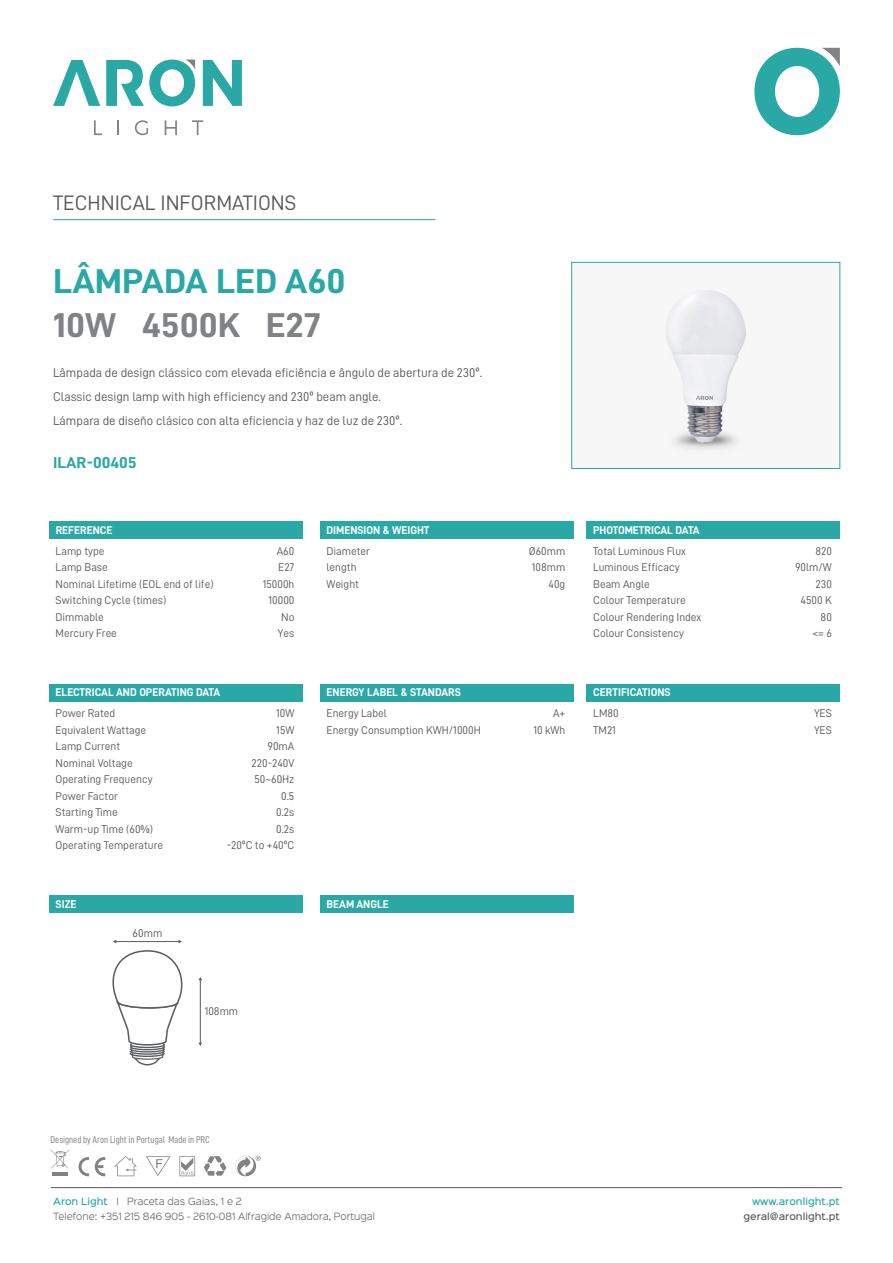
<style>
.page{position:relative;width:893px;height:1263px;background:#fff}
.page>*{position:absolute;margin:0;border:0;box-sizing:border-box;transform-origin:0 0}
.t1{font:34.5px "D DIN Bold";color:#2aa8a5;scale:1.08 1}
.t2{font:34.5px "D DIN Bold";color:#808285;scale:1.08 1}
.t3{font:21px "D DIN";color:#58595b}
.t4{font:15.75px "D DIN Bold";color:#2aa8a5;scale:1.08 1}
.t5{font:12.75px/24px "D DIN";color:#58595b}
.t6{font:11.25px/16.5px "D DIN";color:#58595b}
.t7{font:11.25px "D DIN Bold";color:#fff}
.t8{font:9.9px "D DIN Condensed";color:#808285}
.t9{font:300 9px/15px "Sinkin Sans 300";color:#58595b}
.t10{font:500 9px "Sinkin Sans 500";color:#58595b}
.t11{font:500 9px "Sinkin Sans 500";color:#2aa8a5}
.s1{font-family:"Sinkin Sans 500";font-weight:500;color:#2aa8a5}
</style>
<div class="page">
<svg style="left:203px;top:60px;width:39px;height:46px"></svg>
<svg style="left:53px;top:60px;width:47px;height:46px"></svg>
<svg style="left:106px;top:60px;width:89px;height:46px"></svg>
<svg style="left:94px;top:120px;width:8px;height:15px"></svg>
<svg style="left:117px;top:120px;width:2px;height:15px"></svg>
<svg style="left:135px;top:120px;width:13px;height:15px"></svg>
<svg style="left:165px;top:120px;width:12px;height:15px"></svg>
<svg style="left:192px;top:120px;width:11px;height:15px"></svg>
<svg style="left:754px;top:48px;width:86px;height:87px"></svg>
<hr style="left:51px;top:1187px;width:791px;height:1px;background:#58595b">
<div style="left:49px;top:522px;width:253px;height:17px;background:#2aa8a5"></div>
<hr style="left:53px;top:219px;width:382px;height:1px;background:#2aa8a5">
<img style="left:665px;top:289px;width:81px;height:166px">
<div style="left:571px;top:262px;width:269px;height:207px;border:1px solid #2aa8a5"></div>
<div style="left:320px;top:522px;width:253px;height:17px;background:#2aa8a5"></div>
<div style="left:586px;top:522px;width:254px;height:17px;background:#2aa8a5"></div>
<div style="left:49px;top:896px;width:253px;height:17px;background:#2aa8a5"></div>
<div style="left:320px;top:896px;width:253px;height:17px;background:#2aa8a5"></div>
<div style="left:49px;top:684px;width:253px;height:17px;background:#2aa8a5"></div>
<div style="left:320px;top:684px;width:253px;height:17px;background:#2aa8a5"></div>
<div style="left:586px;top:684px;width:254px;height:17px;background:#2aa8a5"></div>
<svg style="left:179px;top:1156px;width:16px;height:20px"></svg>
<svg style="left:146px;top:1156px;width:25px;height:20px"></svg>
<svg style="left:204px;top:1156px;width:22px;height:20px"></svg>
<svg style="left:114px;top:1156px;width:23px;height:20px"></svg>
<svg style="left:78px;top:1157px;width:11px;height:19px"></svg>
<svg style="left:95px;top:1157px;width:10px;height:19px"></svg>
<hr style="left:52px;top:1172px;width:16px;height:4px;background:#808285">
<svg style="left:51px;top:1149px;width:19px;height:19px"></svg>
<svg style="left:235px;top:1156px;width:26px;height:20px"></svg>
<svg style="left:112px;top:950px;width:71px;height:116px"></svg>
<hr style="left:115px;top:941px;width:65px;height:1px;background:#5b5c5e">
<hr style="left:200px;top:978px;width:1px;height:66px;background:#5b5c5e">
<h2 class="t3" style="left:53px;top:191px;width:245px">TECHNICAL INFORMATIONS</h2>
<h1 class="t1" style="left:53px;top:262px;width:272px">LÂMPADA LED A60</h1>
<h1 class="t2" style="left:53px;top:306px;width:250px">10W 4500K E27</h1>
<p class="t5" style="left:53px;top:360px;width:431px">Lâmpada de design clássico com elevada eficiência e ângulo de abertura de 230º.<br>Classic design lamp with high efficiency and 230º beam angle.<br>Lámpara de diseño clásico con alta eficiencia y haz de luz de 230º.</p>
<h3 class="t4" style="left:53px;top:454px;width:79px">ILAR-00405</h3>
<p class="t7" style="left:56px;top:524px;width:58px">REFERENCE</p>
<p class="t7" style="left:327px;top:524px;width:104px">DIMENSION &amp; WEIGHT</p>
<p class="t7" style="left:593px;top:524px;width:108px">PHOTOMETRICAL DATA</p>
<p class="t6" style="left:56px;top:542px;width:159px">Lamp type<br>Lamp Base<br>Nominal Lifetime (EOL end of life)<br>Switching Cycle (times)<br>Dimmable<br>Mercury Free</p>
<p class="t6" style="left:263px;top:542px;width:33px;text-align:right">A60<br>E27<br>15000h<br>10000<br>No<br>Yes</p>
<p class="t6" style="left:327px;top:542px;width:45px">Diameter length<br>Weight</p>
<p class="t6" style="left:529px;top:542px;width:38px;text-align:right">Ø60mm<br>108mm<br>40g</p>
<p class="t6" style="left:593px;top:542px;width:110px">Total Luminous Flux<br>Luminous Efficacy<br>Beam Angle<br>Colour Temperature<br>Colour Rendering Index<br>Colour Consistency</p>
<p class="t6" style="left:795px;top:542px;width:38px;text-align:right">820<br>90lm/W<br>230<br>4500 K<br>80<br>&lt;= 6</p>
<p class="t7" style="left:56px;top:686px;width:166px">ELECTRICAL AND OPERATING DATA</p>
<p class="t7" style="left:327px;top:686px;width:136px">ENERGY LABEL &amp; STANDARS</p>
<p class="t7" style="left:593px;top:686px;width:79px">CERTIFICATIONS</p>
<p class="t6" style="left:56px;top:705px;width:109px">Power Rated<br>Equivalent Wattage<br>Lamp Current<br>Nominal Voltage<br>Operating Frequency<br>Power Factor<br>Starting Time<br>Warm-up Time (60%)<br>Operating Temperature</p>
<p class="t6" style="left:227px;top:705px;width:69px;text-align:right">10W<br>15W<br>90mA<br>220-240V<br>50~60Hz<br>0.5<br>0.2s<br>0.2s<br>-20ºC to +40ºC</p>
<p class="t6" style="left:327px;top:705px;width:156px">Energy Label<br>Energy Consumption KWH/1000H</p>
<p class="t6" style="left:533px;top:705px;width:34px;text-align:right">A+<br>10 kWh</p>
<p class="t6" style="left:593px;top:705px;width:27px">LM80<br>TM21</p>
<p class="t6" style="left:814px;top:705px;width:19px">YES<br>YES</p>
<p class="t7" style="left:56px;top:898px;width:22px">SIZE</p>
<p class="t7" style="left:327px;top:898px;width:64px">BEAM ANGLE</p>
<p class="t6" style="left:133px;top:925px;width:31px">60mm</p>
<p class="t6" style="left:205px;top:1003px;width:35px">108mm</p>
<p class="t8" style="left:51px;top:1134px;width:161px">Designed by Aron Light in Portugal Made in PRC</p>
<p class="t9" style="left:53px;top:1193px;width:323px"><span class="s1">Aron Light</span> I Praceta das Gaias, 1 e 2<br>Telefone: +351 215 846 905 - 2610-081 Alfragide Amadora, Portugal</p>
<p class="t11" style="left:752px;top:1194px;width:89px">www.aronlight.pt</p>
<p class="t10" style="left:743px;top:1209px;width:98px">geral@aronlight.pt</p>
</div>
